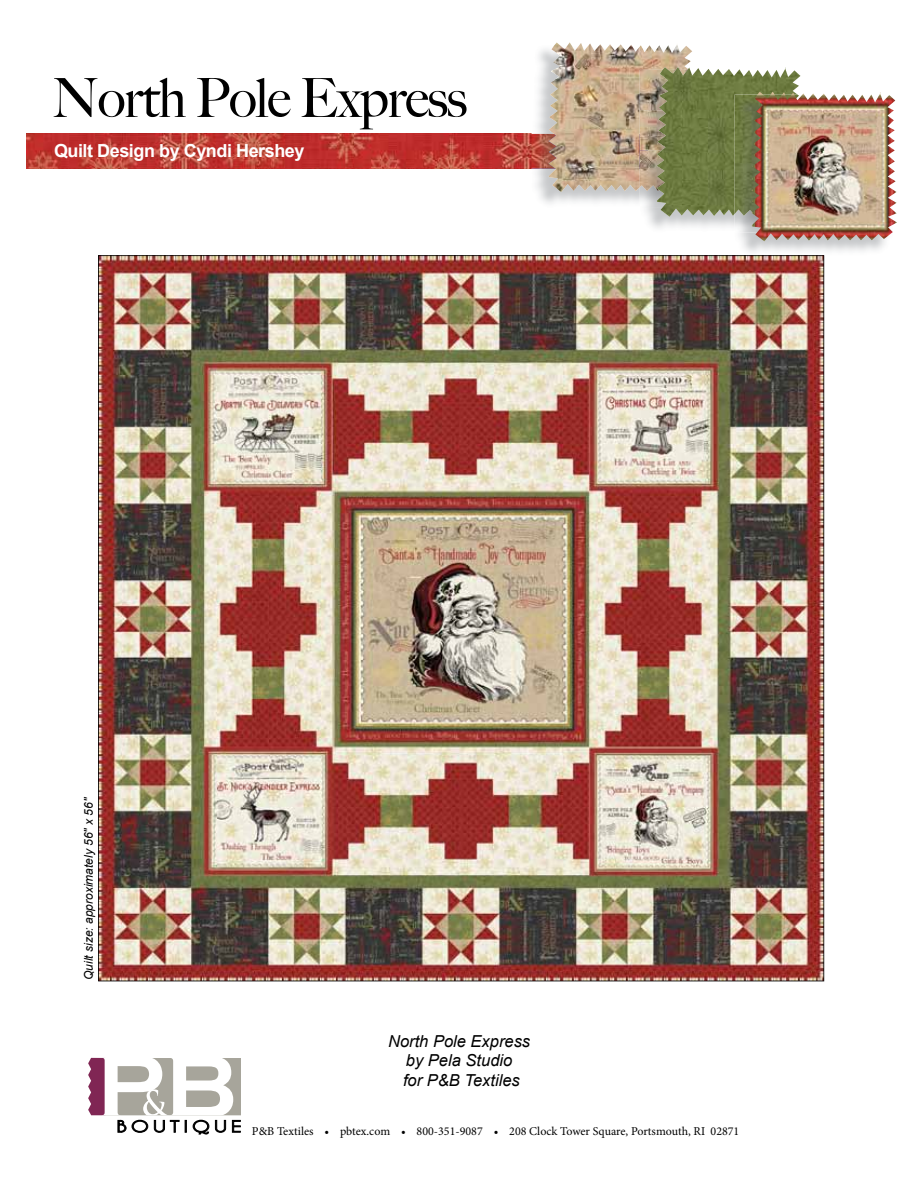
<style>
.page{position:relative;width:918px;height:1188px;background:#fff}
.page>*{position:absolute;margin:0;border:0;box-sizing:border-box;transform-origin:0 0}
.t1{font:500 54px "Big Caslon";letter-spacing:-.025em;color:#000}
.t2{font:700 18px "Arial";letter-spacing:-.025em;color:#fff}
.t3{font:italic 16.5px/19.8px "Arial";color:#000;text-align:center}
.t4{font:12px "Minion Pro";color:#000}
.t5{font:italic 12px "Arial";color:#000}
</style>
<div class="page">
<svg style="left:88px;top:1058px;width:153px;height:77px"></svg>
<img style="left:26px;top:134px;width:506px;height:34px">
<img style="left:532px;top:49px;width:108px;height:155px">
<img style="left:548px;top:42px;width:144px;height:150px">
<img style="left:640px;top:70px;width:17px;height:40px">
<img style="left:640px;top:110px;width:17px;height:81px">
<img style="left:657px;top:67px;width:143px;height:150px">
<img style="left:735px;top:94px;width:16px;height:122px">
<img style="left:751px;top:92px;width:146px;height:149px">
<img style="left:98px;top:255px;width:726px;height:726px">
<h1 class="t1" style="left:52px;top:67px;width:417px">North Pole Express</h1>
<h2 class="t2" style="left:54px;top:139px;width:252px">Quilt Design by Cyndi Hershey</h2>
<p class="t5" style="left:81px;top:980px;width:184px;rotate:-90deg">Quilt size: approximately 56" x 56"</p>
<h3 class="t3" style="left:388px;top:1031px;width:144px">North Pole Express by Pela Studio<br>for P&amp;B Textiles</h3>
<p class="t4" style="left:252px;top:1123px;width:489px">P&amp;B Textiles • pbtex.com • 800-351-9087 • 208 Clock Tower Square, Portsmouth, RI 02871</p>
</div>
